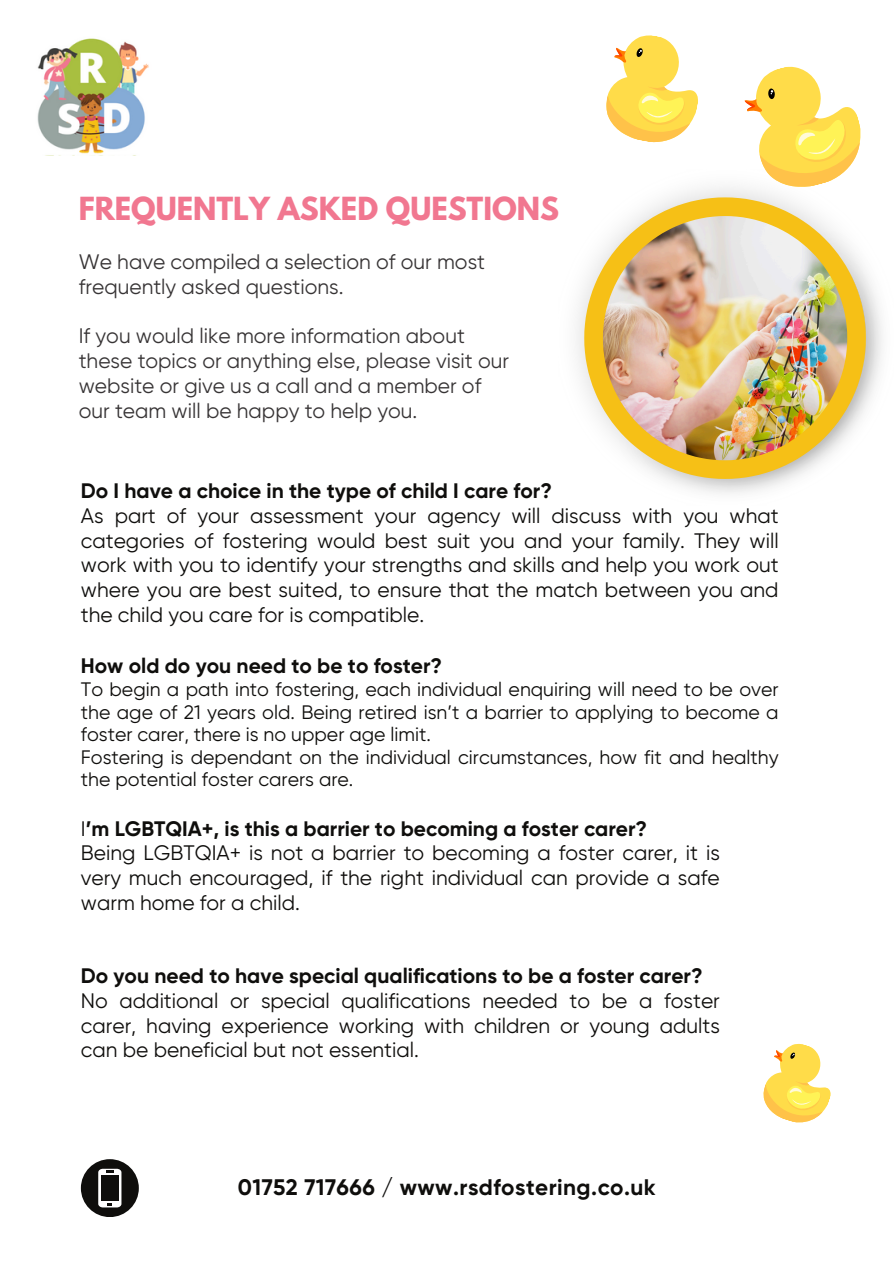
<style>
.page{position:relative;width:894px;height:1264px;background:#fff}
.page>*{position:absolute;margin:0;border:0;box-sizing:border-box;transform-origin:0 0}
.t1{font:700 28.2px "League Spartan";color:#f17790}
.t2{font:700 22.5px "Gilroy";letter-spacing:.02em;color:#0f0e0c}
.t3{font:21px/24.8px "Gilroy";color:#0f0e0c}
.t4{font:21px/24.8px "Gilroy";color:#373435}
.t5{font:700 21px "Gilroy";color:#0f0e0c}
.t6{font:19.5px/22.5px "Gilroy";color:#0f0e0c;text-align:justify}
.s1{font-weight:700}
</style>
<div class="page">
<img style="left:576px;top:187px;width:306px;height:306px">
<svg style="left:584px;top:197px;width:281px;height:282px"></svg>
<img style="left:602px;top:216px;width:245px;height:244px">
<svg style="left:606px;top:35px;width:92px;height:108px"></svg>
<svg style="left:738px;top:66px;width:134px;height:132px"></svg>
<svg style="left:763px;top:1043px;width:68px;height:80px"></svg>
<svg style="left:81px;top:1159px;width:57px;height:57px"></svg>
<img style="left:37px;top:38px;width:112px;height:116px">
<p class="t1" style="left:79px;top:195px;width:482px">FREQUENTLY ASKED QUESTIONS</p>
<p class="t4" style="left:79px;top:249px;width:407px">We have compiled a selection of our most frequently asked questions.</p>
<h1 class="t4" style="left:79px;top:324px;width:432px">If you would like more information about these topics or anything else, please visit our website or give us a call and a member of our team will be happy to help you.</h1>
<h3 class="t3" style="left:81px;top:478px;width:699px"><span class="s1">Do I have a choice in the type of child I care for?<br></span>As part of your assessment your agency will discuss with you what categories of fostering would best suit you and your family. They will work with you to identify your strengths and skills and help you work out where you are best suited, to ensure that the match between you and the child you care for is compatible.</h3>
<h3 class="t5" style="left:81px;top:652px;width:363px">How old do you need to be to foster?</h3>
<h3 class="t6" style="left:81px;top:678px;width:699px">To begin a path into fostering, each individual enquiring will need to be over the age of 21 years old. Being retired isn’t a barrier to applying to become a foster carer, there is no upper age limit.</h3>
<p class="t6" style="left:81px;top:745px;width:699px">Fostering is dependant on the individual circumstances, how fit and healthy the potential foster carers are.</p>
<p class="t3" style="left:81px;top:816px;width:640px">I<span class="s1">’m LGBTQIA+, is this a barrier to becoming a foster carer?<br></span>Being LGBTQIA+ is not a barrier to becoming a foster carer, it is very much encouraged, if the right individual can provide a safe warm home for a child.</p>
<p class="t3" style="left:81px;top:963px;width:640px"><span class="s1">Do you need to have special qualifications to be a foster carer?<br></span>No additional or special qualifications needed to be a foster carer, having experience working with children or young adults can be beneficial but not essential.</p>
<p class="t2" style="left:238px;top:1174px;width:419px">01752 717666 / www.rsdfostering.co.uk</p>
</div>
